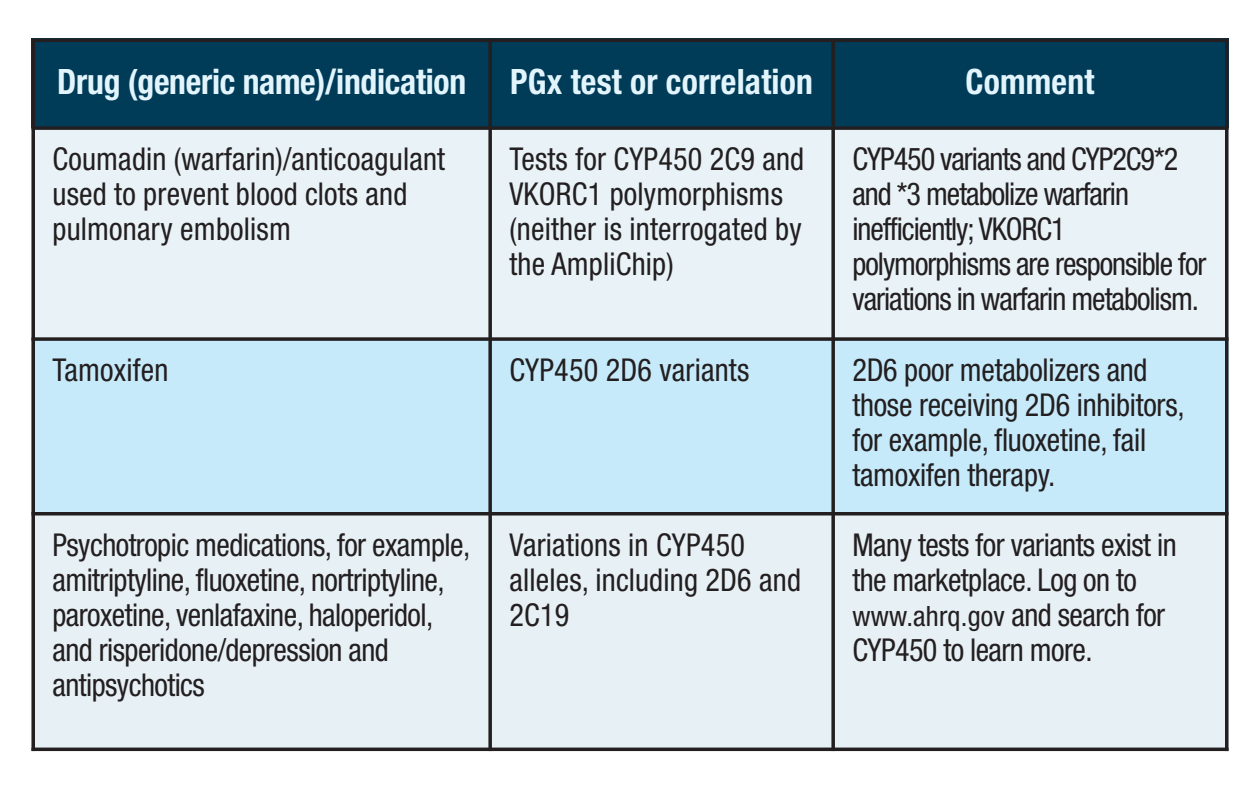
<style>
.page{position:relative;width:1260px;height:794px;background:#fff}
.page>*{position:absolute;margin:0;border:0;box-sizing:border-box;transform-origin:0 0}
.t1{font:700 condensed 35px "Helvetica Neue";letter-spacing:.005em;color:#e2f4fc;scale:.96 1}
.t2{font:condensed 31.5px/35px "Helvetica Neue";letter-spacing:-.015em;color:#231f20;scale:.96 1}
.t3{font:condensed 31.5px/35px "Helvetica Neue";letter-spacing:.005em;color:#231f20;scale:.96 1}
.t4{font:condensed 31.5px/35px "Helvetica Neue";letter-spacing:-.035em;color:#231f20;scale:.96 1}
.t5{font:condensed 31.5px "Helvetica Neue";letter-spacing:.01em;color:#231f20;scale:.96 1}
.t6{font:condensed 28px "Helvetica Neue";letter-spacing:.005em;color:#231f20}
.s1{font-size:31.5px}
</style>
<div class="page">
<div style="left:32px;top:39px;width:458px;height:89px;background:#003b57"></div>
<div style="left:490px;top:39px;width:343px;height:89px;background:#003b57"></div>
<div style="left:833px;top:39px;width:395px;height:89px;background:#003b57"></div>
<div style="left:32px;top:128px;width:458px;height:211px;background:#e8f2f7"></div>
<div style="left:490px;top:128px;width:343px;height:211px;background:#e8f2f7"></div>
<div style="left:833px;top:128px;width:395px;height:211px;background:#e8f2f7"></div>
<div style="left:32px;top:339px;width:458px;height:175px;background:#c6eafa"></div>
<div style="left:490px;top:339px;width:343px;height:175px;background:#c6eafa"></div>
<div style="left:833px;top:339px;width:395px;height:175px;background:#c6eafa"></div>
<div style="left:32px;top:514px;width:458px;height:237px;background:#e7f0f5"></div>
<div style="left:490px;top:514px;width:343px;height:237px;background:#e7f0f5"></div>
<div style="left:833px;top:514px;width:395px;height:237px;background:#e7f0f5"></div>
<hr style="left:32px;top:38px;width:3px;height:713px;background:#231f20">
<svg style="left:488px;top:42px;width:4px;height:705px;background:#363538"></svg>
<svg style="left:831px;top:42px;width:4px;height:705px;background:#363537"></svg>
<hr style="left:1225px;top:38px;width:3px;height:713px;background:#231f20">
<svg style="left:32px;top:38px;width:1196px;height:4px;background:#1e2226"></svg>
<svg style="left:35px;top:126px;width:1190px;height:4px;background:#25272b"></svg>
<svg style="left:35px;top:337px;width:1190px;height:4px;background:#39383a"></svg>
<hr style="left:32px;top:512px;width:1196px;height:3px;background:#231f20">
<svg style="left:35px;top:747px;width:1190px;height:4px;background:#3e3c3d"></svg>
<p class="t1" style="left:57px;top:69px;width:428px">Drug (generic name)/indication</p>
<p class="t1" style="left:510px;top:69px;width:317px">PGx test or correlation</p>
<p class="t1" style="left:966px;top:69px;width:136px">Comment</p>
<p class="t3" style="left:52px;top:144px;width:410px">Coumadin (warfarin)/anticoagulant used to prevent blood clots and pulmonary embolism</p>
<p class="t3" style="left:509px;top:144px;width:309px">Tests for CYP450 2C9 and<br>VKORC1 polymorphisms (neither is interrogated by the AmpliChip)</p>
<p class="t4" style="left:852px;top:144px;width:370px">CYP450 variants and CYP2C9*2 and *3 metabolize warfarin inefficiently; VKORC1 polymorphisms are responsible for variations in warfarin metabolism.</p>
<p class="t5" style="left:52px;top:358px;width:122px">Tamoxifen</p>
<p class="t3" style="left:509px;top:355px;width:251px">CYP450 2D6 variants</p>
<p class="t2" style="left:852px;top:355px;width:348px">2D6 poor metabolizers and those receiving 2D6 inhibitors, for example, fluoxetine, fail tamoxifen therapy.</p>
<p class="t2" style="left:52px;top:529px;width:437px">Psychotropic medications, for example, amitriptyline, fluoxetine, nortriptyline, paroxetine, venlafaxine, haloperidol, and risperidone/depression and antipsychotics</p>
<p class="t3" style="left:509px;top:529px;width:305px">Variations in CYP450 alleles, including 2D6 and<br>2C19</p>
<p class="t2" style="left:852px;top:529px;width:339px">Many tests for variants exist in the marketplace. Log on to</p>
<p class="t6" style="left:852px;top:605px;width:314px">www.ahrq.gov <span class="s1">and search for</span></p>
<p class="t2" style="left:852px;top:634px;width:252px">CYP450 to learn more.</p>
</div>
